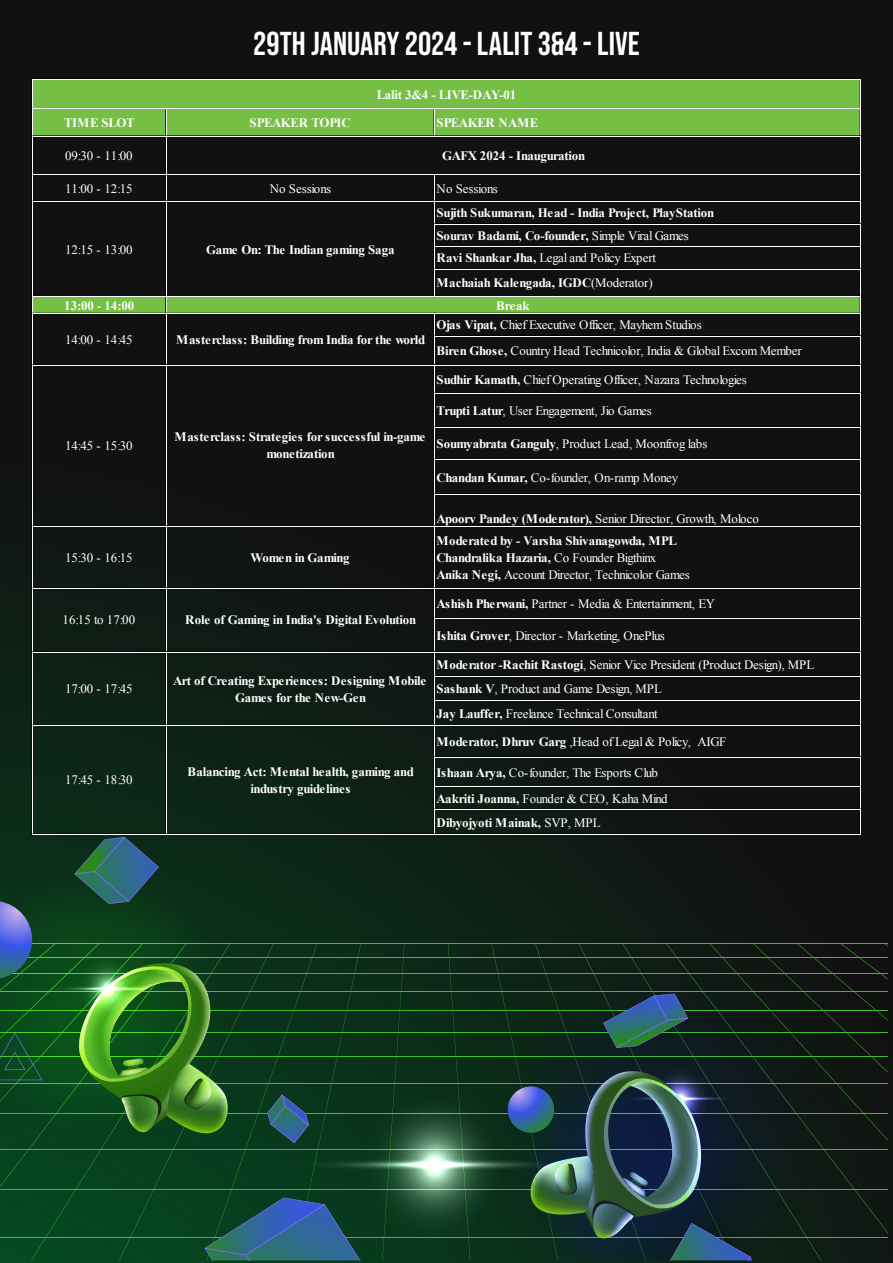
<style>
.page{position:relative;width:893px;height:1263px;background:#fff}
.page>*{position:absolute;margin:0;border:0;box-sizing:border-box;transform-origin:0 0}
.t1{font:33.15px "Bebas Neue";letter-spacing:.005em;color:#fff}
.t2{font:12.9px/25.8px "Times New Roman";letter-spacing:-.005em;color:#fff}
.t3{font:700 12.9px/17px "Times New Roman";letter-spacing:-.02em;color:#fff;text-align:center}
.t4{font:12.9px "Times New Roman";letter-spacing:-.025em;color:#fff}
.t5{font:12.9px "Times New Roman";letter-spacing:-.035em;color:#fff}
.t6{font:700 12.9px "Times New Roman";color:#fff}
.s1{font-weight:400}
.s2{font-weight:700}
</style>
<div class="page">
<div style="left:0;top:0;width:893px;height:1263px;background:linear-gradient(to bottom,#120d10,#0d2216)"></div>
<svg style="left:382px;top:944px;width:23px;height:316px;background:#0b2f19"></svg>
<svg style="left:448px;top:944px;width:22px;height:316px;background:#0c2b18"></svg>
<hr style="left:0;top:943px;width:888px;height:1px;background:#3bc128">
<hr style="left:0;top:957px;width:888px;height:1px;background:#3bc128">
<hr style="left:0;top:973px;width:888px;height:1px;background:#3bc128">
<hr style="left:0;top:991px;width:888px;height:1px;background:#3bc128">
<hr style="left:0;top:1010px;width:888px;height:1px;background:#3bc128">
<hr style="left:0;top:1032px;width:888px;height:1px;background:#3bc128">
<hr style="left:0;top:1056px;width:888px;height:1px;background:#3bc128">
<hr style="left:0;top:1083px;width:888px;height:1px;background:#3bc128">
<hr style="left:0;top:1237px;width:888px;height:1px;background:#3bc128">
<svg style="left:350px;top:1075px;width:169px;height:181px;background:#295639"></svg>
<svg style="left:491px;top:944px;width:397px;height:316px;background:#18302a"></svg>
<svg style="left:0;top:837px;width:375px;height:423px;background:#154a28"></svg>
<div style="left:33px;top:80px;width:828px;height:57px;background:#74bf44"></div>
<div style="left:33px;top:296px;width:828px;height:18px;background:#74bf44"></div>
<svg style="left:434px;top:109px;width:1px;height:27px"></svg>
<hr style="left:434px;top:175px;width:1px;height:122px;background:#fff">
<hr style="left:32px;top:79px;width:1px;height:756px;background:#fff">
<hr style="left:860px;top:80px;width:1px;height:755px;background:#fff">
<hr style="left:165px;top:109px;width:1px;height:726px;background:#000">
<hr style="left:166px;top:109px;width:1px;height:726px;background:#fff">
<hr style="left:434px;top:314px;width:1px;height:521px;background:#fff">
<hr style="left:33px;top:79px;width:828px;height:1px;background:#fff">
<hr style="left:33px;top:108px;width:828px;height:1px;background:#fff">
<hr style="left:33px;top:136px;width:828px;height:1px;background:#fff">
<hr style="left:33px;top:174px;width:828px;height:1px;background:#000">
<hr style="left:33px;top:175px;width:828px;height:1px;background:#fff">
<hr style="left:33px;top:201px;width:828px;height:1px;background:#fff">
<hr style="left:435px;top:223px;width:426px;height:1px;background:#000">
<hr style="left:435px;top:224px;width:426px;height:1px;background:#fff">
<hr style="left:435px;top:246px;width:426px;height:1px;background:#fff">
<hr style="left:435px;top:269px;width:426px;height:1px;background:#fff">
<hr style="left:33px;top:296px;width:828px;height:1px;background:#fff">
<hr style="left:33px;top:313px;width:828px;height:1px;background:#fff">
<hr style="left:435px;top:336px;width:426px;height:1px;background:#fff">
<hr style="left:33px;top:365px;width:828px;height:1px;background:#fff">
<hr style="left:435px;top:393px;width:426px;height:1px;background:#fff">
<hr style="left:435px;top:427px;width:426px;height:1px;background:#fff">
<hr style="left:435px;top:459px;width:426px;height:1px;background:#fff">
<hr style="left:435px;top:494px;width:426px;height:1px;background:#fff">
<hr style="left:33px;top:526px;width:828px;height:1px;background:#fff">
<hr style="left:33px;top:588px;width:828px;height:1px;background:#fff">
<hr style="left:435px;top:618px;width:426px;height:1px;background:#fff">
<hr style="left:33px;top:652px;width:828px;height:1px;background:#fff">
<hr style="left:435px;top:676px;width:426px;height:1px;background:#fff">
<hr style="left:435px;top:700px;width:426px;height:1px;background:#fff">
<hr style="left:33px;top:725px;width:828px;height:1px;background:#fff">
<hr style="left:435px;top:756px;width:426px;height:1px;background:#000">
<hr style="left:435px;top:757px;width:426px;height:1px;background:#fff">
<hr style="left:435px;top:786px;width:426px;height:1px;background:#fff">
<hr style="left:435px;top:809px;width:426px;height:1px;background:#fff">
<hr style="left:33px;top:834px;width:828px;height:1px;background:#fff">
<h1 class="t1" style="left:253px;top:25px;width:388px">29th JANUARY 2024 - Lalit 3&amp;4 - LIVE</h1>
<p class="t3" style="left:377px;top:86px;width:141px">Lalit 3&amp;4 - LIVE-DAY-01</p>
<p class="t3" style="left:64px;top:114px;width:72px">TIME SLOT</p>
<p class="t3" style="left:250px;top:114px;width:103px">SPEAKER TOPIC</p>
<p class="t3" style="left:436px;top:114px;width:104px">SPEAKER NAME</p>
<p class="t2" style="left:65px;top:143px;width:69px">09:30 - 11:00</p>
<p class="t2" style="left:65px;top:176px;width:69px">11:00 - 12:15</p>
<p class="t2" style="left:270px;top:176px;width:63px">No Sessions</p>
<p class="t2" style="left:436px;top:176px;width:63px">No Sessions</p>
<p class="t3" style="left:436px;top:201px;width:279px;line-height:22.5px;text-align:left">Sujith Sukumaran, Head - India Project, PlayStation<br>Sourav Badami, Co-founder, <span class="s1">Simple Viral Games<br></span>Ravi Shankar Jha, <span class="s1">Legal and Policy Expert</span></p>
<p class="t3" style="left:436px;top:274px;width:218px">Machaiah Kalengada, IGDC<span class="s1">(Moderator)</span></p>
<p class="t3" style="left:64px;top:297px;width:72px">13:00 - 14:00</p>
<p class="t2" style="left:436px;top:312px;width:367px"><span class="s2">Ojas Vipat,</span> Chief Executive Officer, Mayhem Studios<br><span class="s2">Biren Ghose,</span> Country Head Technicolor, India &amp; Global Excom Member</p>
<p class="t2" style="left:436px;top:367px;width:312px"><span class="s2">Sudhir Kamath,</span> Chief Operating Officer, Nazara Technologies</p>
<p class="t5" style="left:436px;top:402px;width:217px"><span class="s2">Trupti Latur</span>, User Engagement, Jio Games</p>
<p class="t2" style="left:436px;top:430px;width:272px"><span class="s2">Soumyabrata Ganguly</span>, Product Lead, Moonfrog labs</p>
<p class="t2" style="left:436px;top:464px;width:243px"><span class="s2">Chandan Kumar,</span> Co-founder, On-ramp Money</p>
<p class="t2" style="left:436px;top:505px;width:324px"><span class="s2">Apoorv Pandey (Moderator),</span> Senior Director, Growth, Moloco</p>
<p class="t2" style="left:65px;top:545px;width:69px">15:30 - 16:15</p>
<p class="t3" style="left:250px;top:549px;width:101px">Women in Gaming</p>
<p class="t3" style="left:442px;top:147px;width:145px">GAFX 2024 - Inauguration</p>
<p class="t3" style="left:206px;top:240px;width:190px">Game On: The Indian gaming Saga</p>
<p class="t2" style="left:65px;top:236px;width:69px">12:15 - 13:00</p>
<p class="t3" style="left:496px;top:297px;width:35px">Break</p>
<p class="t2" style="left:65px;top:326px;width:69px">14:00 - 14:45</p>
<p class="t3" style="left:176px;top:331px;width:250px">Masterclass: Building from India for the world</p>
<p class="t2" style="left:65px;top:433px;width:69px">14:45 - 15:30</p>
<p class="t3" style="left:175px;top:428px;width:252px">Masterclass: Strategies for successful in-game monetization</p>
<p class="t3" style="left:436px;top:532px;width:255px;text-align:left">Moderated by - Varsha Shivanagowda, MPL<br>Chandralika Hazaria, <span class="s1">Co Founder Bigthinx<br></span>Anika Negi, <span class="s1">Account Director, Technicolor Games</span></p>
<p class="t4" style="left:436px;top:595px;width:280px"><span class="s2">Ashish Pherwani,</span> Partner - Media &amp; Entertainment, EY</p>
<p class="t2" style="left:436px;top:622px;width:230px"><span class="s2">Ishita Grover</span>, Director - Marketing, OnePlus</p>
<p class="t2" style="left:436px;top:652px;width:379px;line-height:24.6px"><span class="s2">Moderator -Rachit Rastogi</span>, Senior Vice President (Product Design), MPL<br><span class="s2">Sashank V</span>, Product and Game Design, MPL<br><span class="s2">Jay Lauffer,</span> Freelance Technical Consultant</p>
<p class="t2" style="left:436px;top:729px;width:292px"><span class="s2">Moderator, Dhruv Garg</span> ,Head of Legal &amp; Policy, AIGF</p>
<p class="t2" style="left:436px;top:759px;width:233px"><span class="s2">Ishaan Arya,</span> Co-founder, The Esports Club<br><span class="s2">Aakriti Joanna,</span> Founder &amp; CEO, Kaha Mind</p>
<p class="t6" style="left:436px;top:813px;width:166px">Dibyojyoti Mainak, <span class="s1">SVP, MPL</span></p>
<p class="t2" style="left:63px;top:607px;width:74px">16:15 to 17:00</p>
<p class="t3" style="left:185px;top:611px;width:233px">Role of Gaming in India's Digital Evolution</p>
<p class="t3" style="left:173px;top:672px;width:255px">Art of Creating Experiences: Designing Mobile<br>Games for the New-Gen</p>
<p class="t2" style="left:65px;top:675px;width:69px">17:00 - 17:45</p>
<p class="t2" style="left:65px;top:767px;width:69px">17:45 - 18:30</p>
<p class="t3" style="left:187px;top:763px;width:228px">Balancing Act: Mental health, gaming and industry guidelines</p>
</div>
